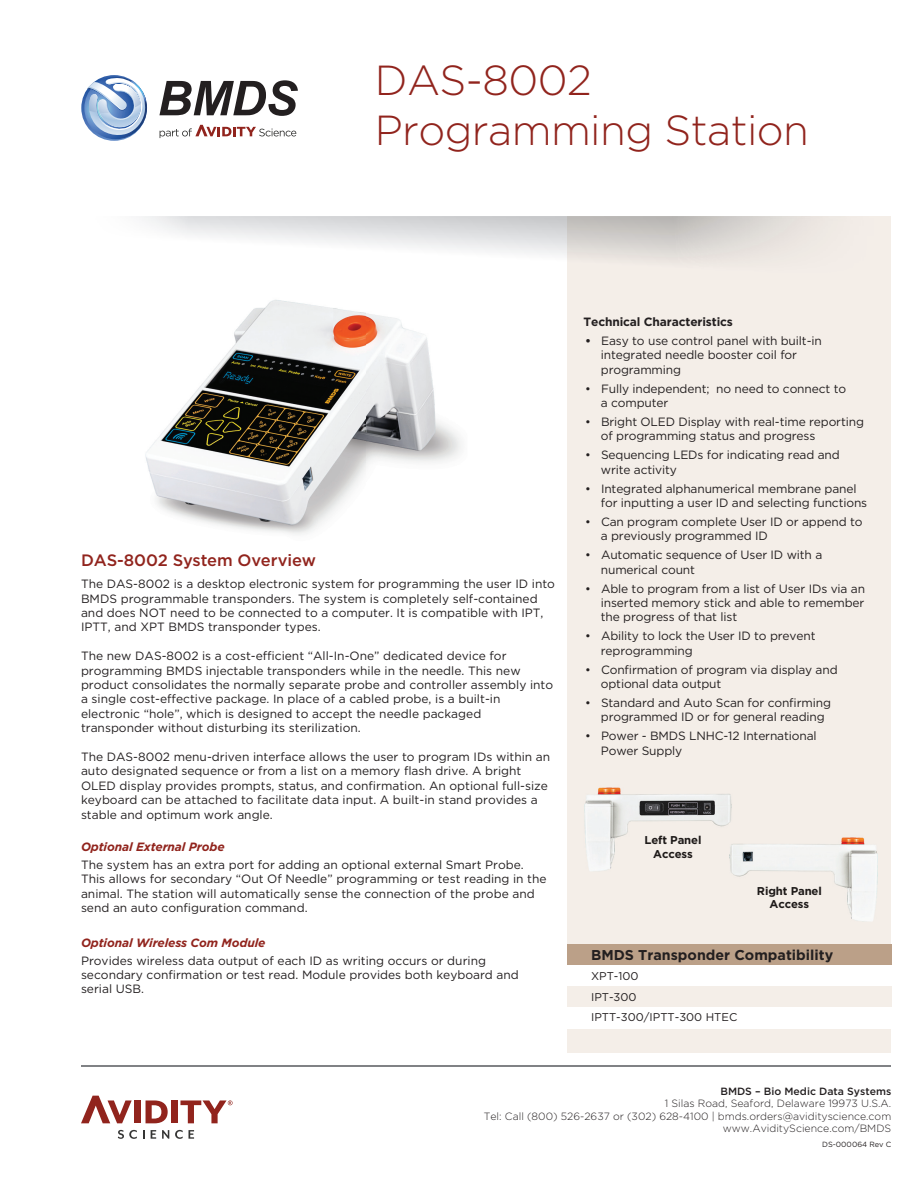
<style>
.page{position:relative;width:918px;height:1188px;background:#fff}
.page>*{position:absolute;margin:0;border:0;box-sizing:border-box;transform-origin:0 0}
.t1{font:300 42px/50.4px "Gotham";letter-spacing:-.015em;color:#91241d}
.t2{font:500 16.5px "Gotham";letter-spacing:-.005em;color:#91241d}
.t3{font:700 14.25px "Gotham";color:#231f20}
.t4{font:12px/14.4px "Gotham";color:#231f20}
.t5{font:italic 700 12px "Gotham";letter-spacing:-.01em;color:#91241d}
.t6{font:700 12px "Gotham";letter-spacing:-.01em;color:#231f20}
.t7{font:700 11.4px/13.6px "Gotham";letter-spacing:-.01em;color:#1e1a19;text-align:center}
.t8{font:11.25px "Gotham";color:#231f20}
.t9{font:300 10.5px/12.6px "Gotham";color:#231f20;text-align:right}
.t10{font:500 10.5px "Gotham";color:#231f20}
.t11{font:7.5px "Gotham";color:#231f20}
.s1{font-weight:700}
</style>
<div class="page">
<hr style="left:81px;top:1066px;width:810px;height:1px;background:#808285">
<div style="left:567px;top:216px;width:324px;height:837px;background:#f4eee8"></div>
<svg style="left:160px;top:125px;width:136px;height:13px"></svg>
<svg style="left:159px;top:80px;width:139px;height:36px"></svg>
<svg style="left:81px;top:75px;width:66px;height:66px"></svg>
<svg style="left:84px;top:77px;width:63px;height:62px"></svg>
<svg style="left:87px;top:78px;width:59px;height:59px"></svg>
<img style="left:145px;top:299px;width:316px;height:236px">
<img style="left:584px;top:787px;width:148px;height:84px">
<img style="left:645px;top:836px;width:56px;height:8px">
<img style="left:653px;top:850px;width:39px;height:8px">
<img style="left:732px;top:837px;width:146px;height:84px">
<img style="left:758px;top:886px;width:63px;height:11px">
<img style="left:770px;top:900px;width:39px;height:8px">
<img style="left:729px;top:824px;width:3px;height:49px">
<svg style="left:81px;top:1096px;width:51px;height:27px"></svg>
<div style="left:134px;top:1100px;width:7px;height:23px;background:#91241d"></div>
<svg style="left:146px;top:1100px;width:22px;height:23px"></svg>
<div style="left:172px;top:1100px;width:6px;height:23px;background:#91241d"></div>
<svg style="left:118px;top:1130px;width:19px;height:9px"></svg>
<svg style="left:151px;top:1130px;width:5px;height:9px"></svg>
<svg style="left:162px;top:1130px;width:7px;height:9px"></svg>
<svg style="left:175px;top:1130px;width:8px;height:9px"></svg>
<svg style="left:189px;top:1130px;width:5px;height:9px"></svg>
<svg style="left:180px;top:1100px;width:53px;height:23px"></svg>
<div style="left:567px;top:944px;width:324px;height:21px;background:#bba088"></div>
<div style="left:567px;top:965px;width:324px;height:21px;background:#fff"></div>
<div style="left:567px;top:1007px;width:324px;height:21px;background:#fff"></div>
<h1 class="t1" style="left:375px;top:58px;width:436px">DAS-8002<br>Programming Station</h1>
<h2 class="t2" style="left:238px;top:550px;width:16px">O</h2>
<h2 class="t2" style="left:288px;top:550px;width:6px">i</h2>
<h2 class="t2" style="left:107px;top:550px;width:211px">S 8002 System verv ew</h2>
<p class="t4" style="left:81px;top:577px;width:476px">The DAS-8002 is a desktop electronic system for programming the user ID into BMDS programmable transponders. The system is completely self-contained and does NOT need to be connected to a computer. It is compatible with IPT, IPTT, and XPT BMDS transponder types.</p>
<p class="t4" style="left:81px;top:649px;width:474px">The new DAS-8002 is a cost-efficient “All-In-One” dedicated device for programming BMDS injectable transponders while in the needle. This new product consolidates the normally separate probe and controller assembly into a single cost-effective package. In place of a cabled probe, is a built-in electronic “hole”, which is designed to accept the needle packaged transponder without disturbing its sterilization.</p>
<p class="t4" style="left:81px;top:750px;width:471px">The DAS-8002 menu-driven interface allows the user to program IDs within an auto designated sequence or from a list on a memory flash drive. A bright OLED display provides prompts, status, and confirmation. An optional full-size keyboard can be attached to facilitate data input. A built-in stand provides a stable and optimum work angle.</p>
<h2 class="t2" style="left:81px;top:550px;width:44px">DA -</h2>
<p class="t5" style="left:81px;top:840px;width:145px">Optional External Probe</p>
<p class="t4" style="left:81px;top:858px;width:467px">The system has an extra port for adding an optional external Smart Probe.<br>This allows for secondary “Out Of Needle” programming or test reading in the animal. The station will automatically sense the connection of the probe and send an auto configuration command.</p>
<p class="t5" style="left:81px;top:935px;width:186px">Optional Wireless Com Module</p>
<p class="t4" style="left:81px;top:954px;width:439px">Provides wireless data output of each ID as writing occurs or during secondary confirmation or test read. Module provides both keyboard and serial USB.</p>
<p class="t6" style="left:584px;top:318px;width:151px">Technical Characteristics</p>
<p class="t4" style="left:601px;top:334px;width:223px;text-indent:-16px"><span class="s1">•</span> Easy to use control panel with built-in integrated needle booster coil for programming</p>
<p class="t4" style="left:601px;top:382px;width:247px;text-indent:-16px">• Fully independent; no need to connect to a computer</p>
<p class="t4" style="left:601px;top:415px;width:265px;text-indent:-16px">• Bright OLED Display with real-time reporting of programming status and progress</p>
<p class="t4" style="left:601px;top:449px;width:240px;text-indent:-16px">• Sequencing LEDs for indicating read and write activity</p>
<p class="t4" style="left:601px;top:482px;width:268px;text-indent:-16px">• Integrated alphanumerical membrane panel for inputting a user ID and selecting functions</p>
<p class="t4" style="left:601px;top:515px;width:263px;text-indent:-16px">• Can program complete User ID or append to a previously programmed ID</p>
<p class="t4" style="left:601px;top:548px;width:223px;text-indent:-16px">• Automatic sequence of User ID with a numerical count</p>
<p class="t4" style="left:601px;top:582px;width:266px;text-align:justify;text-indent:-16px">• Able to program from a list of User IDs via an inserted memory stick and able to remember the progress of that list</p>
<p class="t4" style="left:601px;top:629px;width:216px;text-indent:-16px">• Ability to lock the User ID to prevent reprogramming</p>
<p class="t4" style="left:601px;top:663px;width:238px;text-indent:-16px">• Confirmation of program via display and optional data output</p>
<p class="t4" style="left:601px;top:696px;width:232px;text-indent:-16px">• Standard and Auto Scan for confirming programmed ID or for general reading</p>
<p class="t4" style="left:601px;top:729px;width:217px;text-indent:-16px">• Power - BMDS LNHC-12 International<br>Power Supply</p>
<p class="t7" style="left:644px;top:834px;width:58px">Left Panel<br>Access</p>
<p class="t7" style="left:757px;top:885px;width:66px">Right Panel<br>Access</p>
<p class="t3" style="left:591px;top:950px;width:244px">BMDS Transponder Compatibility</p>
<p class="t8" style="left:591px;top:993px;width:47px">IPT-300</p>
<p class="t8" style="left:591px;top:972px;width:49px">XPT-100</p>
<p class="t8" style="left:591px;top:1013px;width:148px">IPTT-300/IPTT-300 HTEC</p>
<p class="t10" style="left:720px;top:1085px;width:172px">BMDS – Bio Medic Data Systems</p>
<p class="t9" style="left:484px;top:1098px;width:409px">1 Silas Road, Seaford, Delaware 19973 U.S.A.<br>Tel: Call (800) 526-2637 or (302) 628-4100 | bmds.orders@avidityscience.com www.AvidityScience.com/BMDS</p>
<p class="t11" style="left:822px;top:1142px;width:71px">DS-000064 Rev C</p>
</div>
